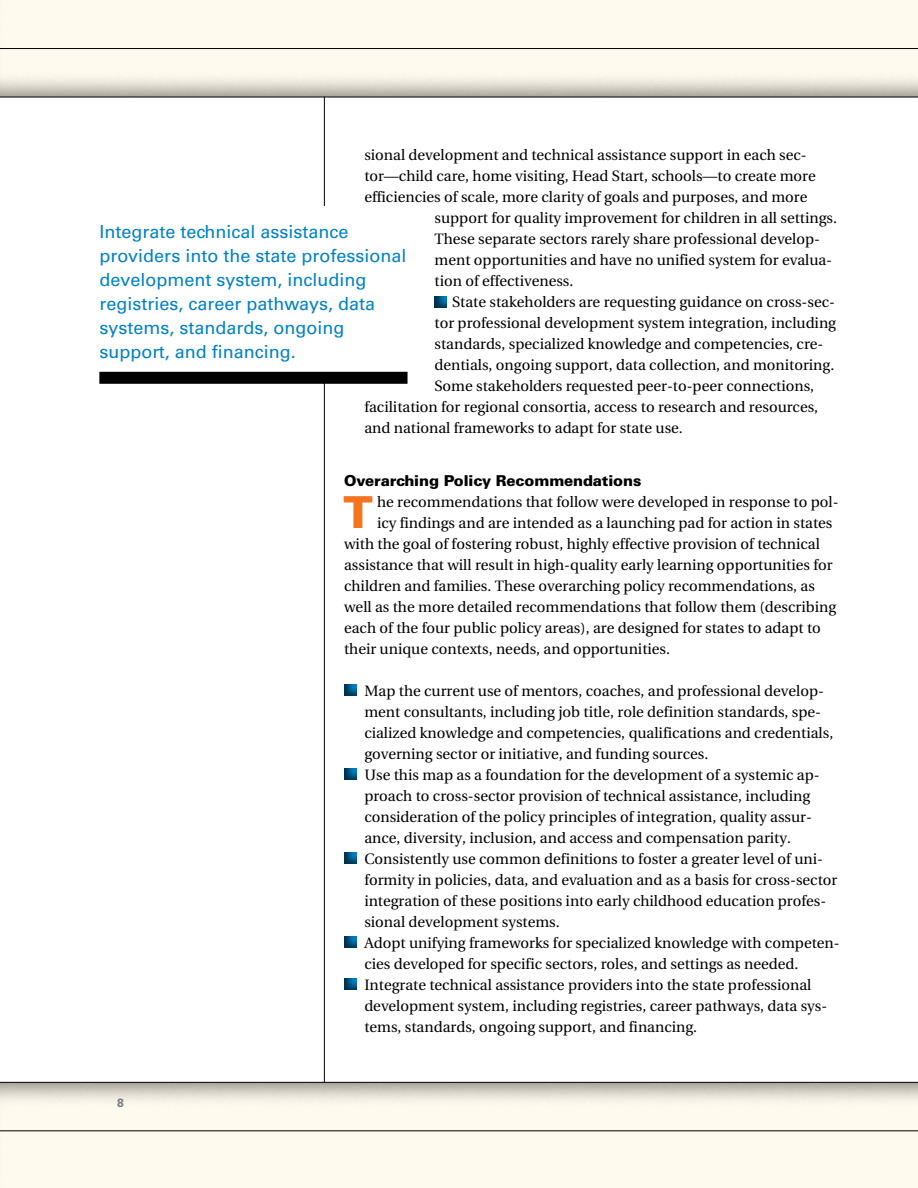
<style>
.page{position:relative;width:918px;height:1188px;background:#fff}
.page>*{position:absolute;margin:0;border:0;box-sizing:border-box;transform-origin:0 0}
.t1{font:900 44.1px "Univers LT Std";color:#f47421}
.t2{font:18px/24px "Univers LT Std";color:#0081c6}
.t3{font:15px/21px "Utopia";color:#000}
.t4{font:900 15px "Univers LT Std";letter-spacing:-.01em;color:#000}
.t5{font:700 12px "Univers LT Std";color:#77787b}
</style>
<div class="page">
<div style="left:0;top:1076px;width:918px;height:112px;background:#000;opacity:.45"></div>
<hr style="left:0;top:1082px;width:918px;height:1px;background:#000">
<div style="left:0;top:0;width:918px;height:99px;background:#000;opacity:.45"></div>
<hr style="left:0;top:1131px;width:918px;height:1px;background:#000">
<hr style="left:0;top:48px;width:918px;height:1px;background:#000">
<hr style="left:0;top:97px;width:918px;height:1px;background:#000">
<hr style="left:324px;top:97px;width:1px;height:986px;background:#000">
<div style="left:428px;top:288px;width:34px;height:24px;background:#000;opacity:.65"></div>
<div style="left:338px;top:677px;width:34px;height:24px;background:#000;opacity:.65"></div>
<div style="left:338px;top:761px;width:34px;height:24px;background:#000;opacity:.65"></div>
<div style="left:338px;top:845px;width:34px;height:24px;background:#000;opacity:.65"></div>
<div style="left:338px;top:929px;width:34px;height:24px;background:#000;opacity:.65"></div>
<div style="left:338px;top:971px;width:34px;height:24px;background:#000;opacity:.65"></div>
<div style="left:99px;top:207px;width:309px;height:172px;background:#fff"></div>
<div style="left:99px;top:372px;width:309px;height:12px;background:#000"></div>
<p class="t3" style="left:364px;top:145px;width:444px">sional development and technical assistance support in each sec-</p>
<p class="t3" style="left:364px;top:166px;width:453px">tor—child care, home visiting, Head Start, schools—to create more</p>
<p class="t3" style="left:364px;top:187px;width:445px">efficiencies of scale, more clarity of goals and purposes, and more</p>
<p class="t3" style="left:435px;top:208px;width:404px">support for quality improvement for children in all settings.</p>
<p class="t3" style="left:435px;top:229px;width:387px">These separate sectors rarely share professional develop-</p>
<p class="t3" style="left:435px;top:250px;width:399px">ment opportunities and have no unified system for evalua-</p>
<p class="t3" style="left:435px;top:271px;width:140px">tion of effectiveness.</p>
<p class="t3" style="left:452px;top:292px;width:385px">State stakeholders are requesting guidance on cross-sec-</p>
<p class="t3" style="left:435px;top:313px;width:403px">tor professional development system integration, including</p>
<p class="t3" style="left:435px;top:334px;width:390px">standards, specialized knowledge and competencies, cre-</p>
<p class="t3" style="left:435px;top:355px;width:401px">dentials, ongoing support, data collection, and monitoring.</p>
<p class="t3" style="left:435px;top:376px;width:381px">Some stakeholders requested peer-to-peer connections,</p>
<p class="t3" style="left:364px;top:397px;width:455px">facilitation for regional consortia, access to research and resources,</p>
<p class="t3" style="left:364px;top:418px;width:320px">and national frameworks to adapt for state use.</p>
<p class="t4" style="left:344px;top:471px;width:299px">Overarching Policy Recommendations</p>
<h1 class="t1" style="left:344px;top:485px;width:31px">T</h1>
<p class="t3" style="left:377px;top:492px;width:463px">he recommendations that follow were developed in response to pol-</p>
<p class="t2" style="left:99px;top:220px;width:309px">Integrate technical assistance providers into the state professional development system, including registries, career pathways, data systems, standards, ongoing support, and financing.</p>
<p class="t3" style="left:377px;top:513px;width:457px">icy findings and are intended as a launching pad for action in states</p>
<p class="t3" style="left:344px;top:534px;width:477px">with the goal of fostering robust, highly effective provision of technical</p>
<p class="t3" style="left:344px;top:555px;width:490px">assistance that will result in high-quality early learning opportunities for</p>
<p class="t3" style="left:344px;top:576px;width:472px">children and families. These overarching policy recommendations, as</p>
<p class="t3" style="left:344px;top:597px;width:494px">well as the more detailed recommendations that follow them (describing</p>
<p class="t3" style="left:344px;top:618px;width:478px">each of the four public policy areas), are designed for states to adapt to</p>
<p class="t3" style="left:344px;top:639px;width:327px">their unique contexts, needs, and opportunities.</p>
<p class="t3" style="left:364px;top:681px;width:477px">Map the current use of mentors, coaches, and professional develop&shy;ment consultants, including job title, role definition standards, spe&shy;cialized knowledge and competencies, qualifications and credentials, governing sector or initiative, and funding sources.<br>Use this map as a foundation for the development of a systemic ap&shy;proach to cross-sector provision of technical assistance, including consideration of the policy principles of integration, quality assur&shy;ance, diversity, inclusion, and access and compensation parity.<br>Consistently use common definitions to foster a greater level of uni&shy;formity in policies, data, and evaluation and as a basis for cross-sector integration of these positions into early childhood education profes&shy;sional development systems.<br>Adopt unifying frameworks for specialized knowledge with competen&shy;cies developed for specific sectors, roles, and settings as needed.<br>Integrate technical assistance providers into the state professional development system, including registries, career pathways, data sys&shy;tems, standards, ongoing support, and financing.</p>
<p class="t5" style="left:117px;top:1095px;width:8px">8</p>
</div>
